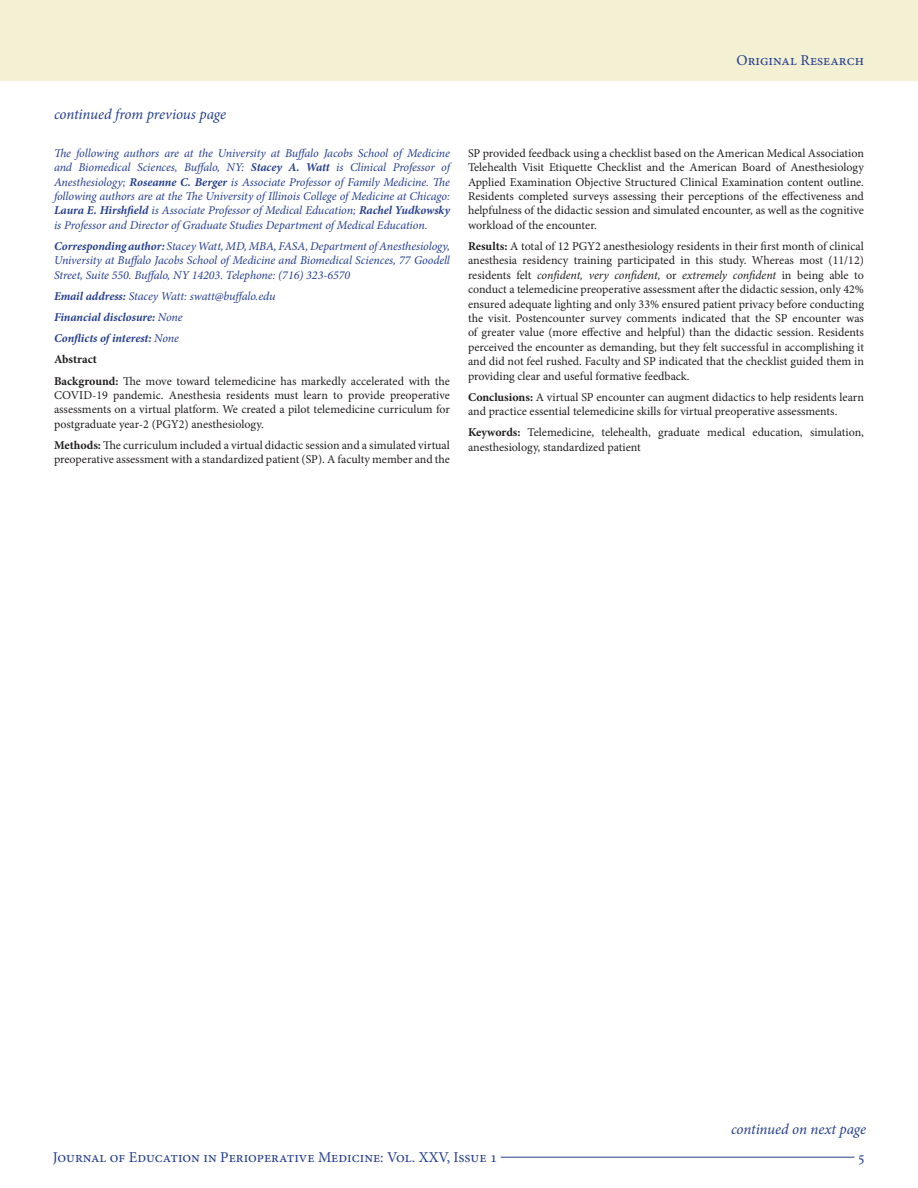
<style>
.page{position:relative;width:918px;height:1188px;background:#fff}
.page>*{position:absolute;margin:0;border:0;box-sizing:border-box;transform-origin:0 0}
.t1{font:15px "Minion Pro";color:#253f8e}
.t2{font:italic 15px "Minion Pro";letter-spacing:-.01em;color:#253f8e}
.t3{font:12px/14.4px "Minion Pro";letter-spacing:-.005em;color:#231f20;text-align:justify}
.t4{font:italic 12px/14.4px "Minion Pro";letter-spacing:-.005em;color:#253f8e;text-align:justify}
.t5{font:italic 700 12px "Minion Pro";color:#253f8e}
.t6{font:700 12px "Minion Pro";color:#231f20}
.s1{font-weight:700}
.s2{font-weight:400}
.s3{font-style:italic}
</style>
<div class="page">
<hr style="left:501px;top:1157px;width:353px;height:1px;background:#253f8e">
<div style="left:0;top:0;width:918px;height:81px;background:#f3f0d3"></div>
<p class="t1" style="left:737px;top:50px;width:129px">Original Research</p>
<p class="t2" style="left:54px;top:104px;width:174px">continued from previous page</p>
<p class="t4" style="left:54px;top:146px;width:398px">The following authors are at the University at Buffalo Jacobs School of Medicine and Biomedical Sciences, Buffalo, NY: <span class="s1">Stacey A. Watt</span> is Clinical Professor of Anesthesiology; <span class="s1">Roseanne C. Berger</span> is Associate Professor of Family Medicine. The following authors are at the The University of Illinois College of Medicine at Chicago:<br><span class="s1">Laura E. Hirshfield</span> is Associate Professor of Medical Education; <span class="s1">Rachel Yudkowsky </span>is Professor and Director of Graduate Studies Department of Medical Education.</p>
<p class="t4" style="left:54px;top:239px;width:398px"><span class="s1">Corresponding author:</span> Stacey Watt, MD, MBA, FASA, Department of Anesthesiology, University at Buffalo Jacobs School of Medicine and Biomedical Sciences, 77 Goodell Street, Suite 550. Buffalo, NY 14203. Telephone: (716) 323-6570</p>
<p class="t4" style="left:54px;top:289px;width:223px"><span class="s1">Email address:</span> Stacey Watt: swatt@buffalo.edu</p>
<p class="t5" style="left:54px;top:309px;width:130px">Financial disclosure: <span class="s2">None</span></p>
<p class="t5" style="left:54px;top:330px;width:126px">Conflicts ofinterest: <span class="s2">None</span></p>
<p class="t6" style="left:54px;top:351px;width:44px">Abstract</p>
<p class="t3" style="left:54px;top:374px;width:398px"><span class="s1">Background:</span> The move toward telemedicine has markedly accelerated with the COVID-19 pandemic. Anesthesia residents must learn to provide preoperative assessments on a virtual platform. We created a pilot telemedicine curriculum for postgraduate year-2 (PGY2) anesthesiology.</p>
<p class="t3" style="left:54px;top:438px;width:398px"><span class="s1">Methods:</span> The curriculum included a virtual didactic session and a simulated virtual preoperative assessment with a standardized patient (SP). A faculty member and the</p>
<p class="t3" style="left:468px;top:146px;width:398px">SP provided feedback using a checklist based on the American Medical Association Telehealth Visit Etiquette Checklist and the American Board of Anesthesiology Applied Examination Objective Structured Clinical Examination content outline.<br>Residents completed surveys assessing their perceptions of the effectiveness and helpfulness of the didactic session and simulated encounter, as well as the cognitive workload of the encounter.</p>
<p class="t3" style="left:468px;top:239px;width:398px"><span class="s1">Results:</span> A total of 12 PGY2 anesthesiology residents in their first month of clinical anesthesia residency training participated in this study. Whereas most (11/12) residents felt <span class="s3">confident, very confident,</span> or <span class="s3">extremely confident</span> in being able to conduct a telemedicine preoperative assessment after the didactic session, only 42% ensured adequate lighting and only 33% ensured patient privacy before conducting the visit. Postencounter survey comments indicated that the SP encounter was of greater value (more effective and helpful) than the didactic session. Residents perceived the encounter as demanding, but they felt successful in accomplishing it and did not feel rushed. Faculty and SP indicated that the checklist guided them in providing clear and useful formative feedback.</p>
<p class="t3" style="left:468px;top:390px;width:397px"><span class="s1">Conclusions:</span> A virtual SP encounter can augment didactics to help residents learn and practice essential telemedicine skills for virtual preoperative assessments.</p>
<p class="t3" style="left:468px;top:425px;width:397px"><span class="s1">Keywords:</span> Telemedicine, telehealth, graduate medical education, simulation, anesthesiology, standardized patient</p>
<p class="t2" style="left:731px;top:1119px;width:137px">continued on next page</p>
<p class="t1" style="left:53px;top:1147px;width:446px">Journal of Education in Perioperative Medicine: Vol. XXV, Issue 1</p>
<p class="t1" style="left:858px;top:1147px;width:9px">5</p>
</div>
